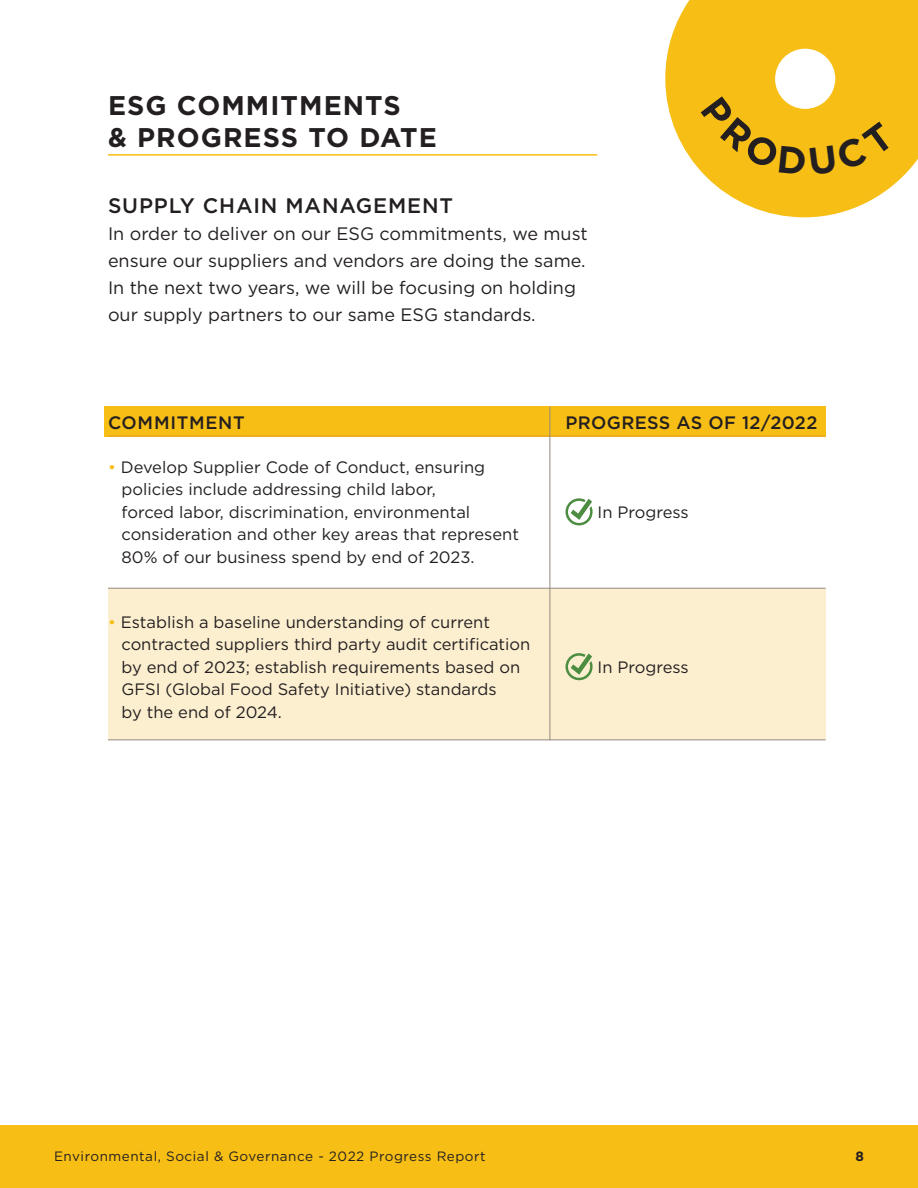
<style>
.page{position:relative;width:918px;height:1188px;background:#fff}
.page>*{position:absolute;margin:0;border:0;box-sizing:border-box;transform-origin:0 0}
.Headers{font:700 27px/32.4px "Gotham";letter-spacing:.04em;color:#231f20}
.subhead{font:500 21px "Gotham";letter-spacing:.04em;color:#231f20}
.Copy{font:18px/27px "Gotham";color:#231f20}
.small_subhead{font:500 18px "Gotham";letter-spacing:.02em;color:#231f20}
.small_subhead-2{font:500 18px "Gotham";letter-spacing:.04em;color:#231f20}
.bulleted_copy{font:16.5px/22.5px "Gotham";color:#231f20}
.t1{font:13.5px "Gotham";letter-spacing:.04em;color:#231f20}
.t2{font:700 13.5px "Gotham";color:#231f20}
.s1{color:#f7be16}
</style>
<div class="page">
<div style="left:0;top:1125px;width:918px;height:63px;background:#f7be16"></div>
<svg style="left:665px;top:0;width:253px;height:217px;fill:#f7be16"></svg>
<div style="left:104px;top:407px;width:722px;height:30px;background:#f7be16"></div>
<div style="left:108px;top:589px;width:718px;height:151px;background:#fcefd0"></div>
<hr style="left:108px;top:154px;width:489px;height:2px;background:#f7be16">
<hr style="left:108px;top:435px;width:718px;height:2px;background:#ebaa20">
<svg style="left:565px;top:498px;width:27px;height:28px"></svg>
<svg style="left:565px;top:587px;width:27px;height:94px"></svg>
<hr style="left:108px;top:588px;width:718px;height:1px;background:#938982">
<hr style="left:108px;top:740px;width:718px;height:1px;background:#938982">
<hr style="left:550px;top:407px;width:1px;height:333px;background:#938982">
<div style="left:775px;top:49px;width:60px;height:60px;background:#fff;border-radius:50%"></div>
<div style="left:701px;top:96px;width:194px;height:79px;background:#f7be16"></div>
<p class="Headers" style="left:108px;top:89px;width:330px">ESG COMMITMENTS<br>&amp; PROGRESS TO DATE</p>
<p class="subhead" style="left:108px;top:192px;width:347px">SUPPLY CHAIN MANAGEMENT</p>
<p class="Copy" style="left:108px;top:220px;width:481px">In order to deliver on our ESG commitments, we must ensure our suppliers and vendors are doing the same.<br>In the next two years, we will be focusing on holding our supply partners to our same ESG standards.</p>
<p class="small_subhead-2" style="left:108px;top:411px;width:138px">COMMITMENT</p>
<p class="small_subhead" style="left:566px;top:411px;width:253px">PROGRESS AS OF 12/2022</p>
<p class="bulleted_copy" style="left:122px;top:456px;width:365px;text-indent:-14px"><span class="s1">•</span> Develop Supplier Code of Conduct, ensuring policies include addressing child labor, forced labor, discrimination, environmental</p>
<p class="bulleted_copy" style="left:598px;top:501px;width:93px">In Progress</p>
<p class="bulleted_copy" style="left:122px;top:523px;width:399px">consideration and other key areas that represent<br>80% of our business spend by end of 2023.</p>
<p class="bulleted_copy" style="left:122px;top:610px;width:410px;text-indent:-14px"><span class="s1">•</span> Establish a baseline understanding of current contracted suppliers third party audit certification by end of 2023; establish requirements based on</p>
<p class="bulleted_copy" style="left:122px;top:678px;width:377px">GFSI (Global Food Safety Initiative) standards by the end of 2024.</p>
<p class="bulleted_copy" style="left:598px;top:655px;width:93px">In Progress</p>
<p class="t1" style="left:54px;top:1147px;width:433px">Environmental, Social &amp; Governance - 2022 Progress Report</p>
<p class="t2" style="left:855px;top:1147px;width:10px">8</p>
</div>
